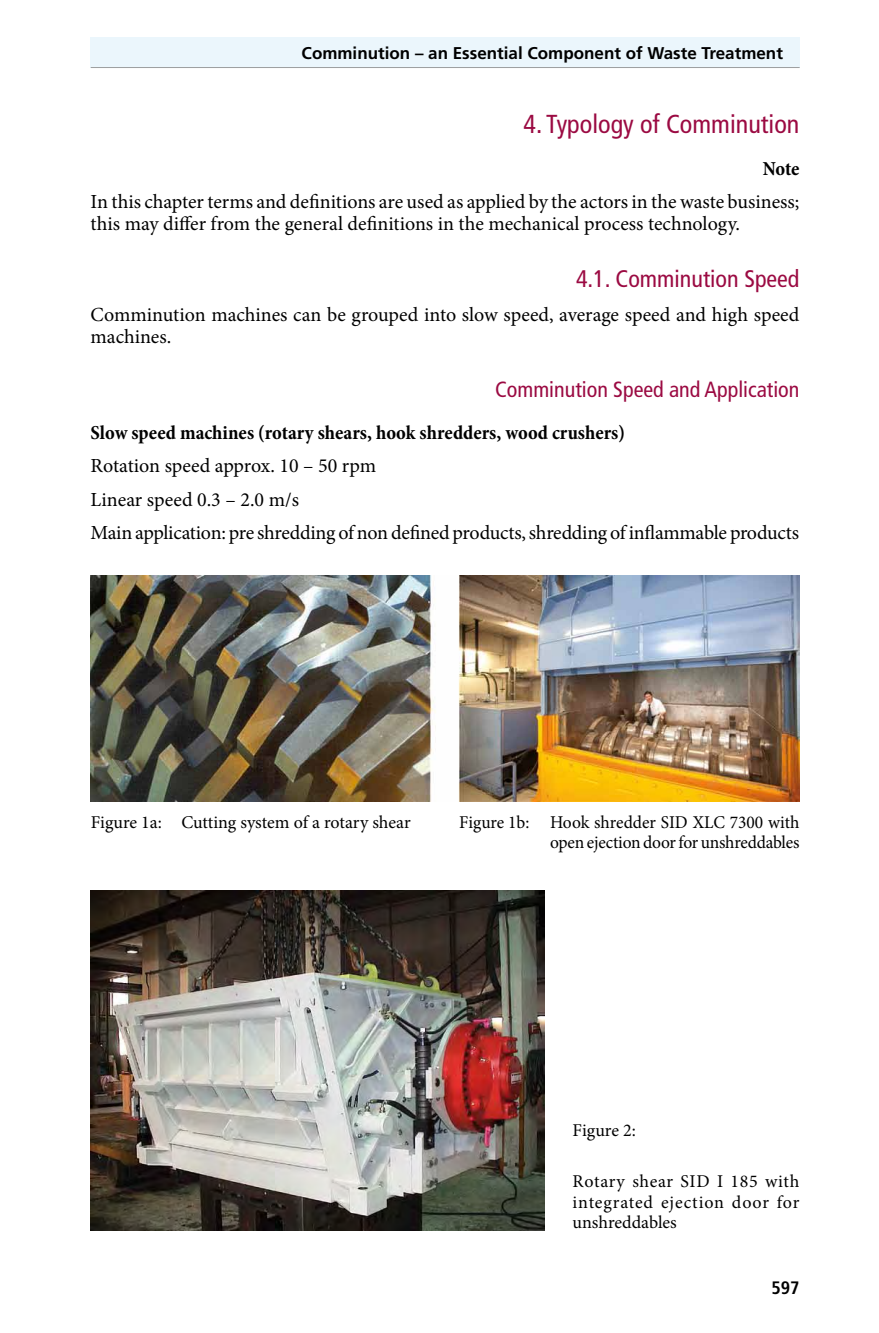
<style>
.page{position:relative;width:879px;height:1333px;background:#fff}
.page>*{position:absolute;margin:0;border:0;box-sizing:border-box;transform-origin:0 0}
.t1{font:condensed 26px "Frutiger";color:#9b0a42}
.t2{font:condensed 24px "Frutiger";color:#9b0a42}
.t3{font:condensed 22px "Frutiger";color:#9b0a42}
.t4{font:20px/22px "Minion Pro";letter-spacing:-.005em;color:#000}
.t5{font:700 condensed 20px "Minion Pro";color:#000}
.t6{font:18px/20px "Minion Pro";color:#000;text-align:justify}
.t7{font:700 condensed 18px "Frutiger";color:#000}
.t8{font:700 17px "Frutiger";color:#000}
</style>
<div class="page">
<div style="left:90px;top:37px;width:709px;height:31px;background:#ebf6fc"></div>
<hr style="left:91px;top:67px;width:708px;height:1px;background:#9c9e9f">
<img style="left:91px;top:575px;width:708px;height:226px">
<img style="left:91px;top:890px;width:453px;height:340px">
<p class="t8" style="left:302px;top:43px;width:483px">Comminution – an Essential Component of Waste Treatment</p>
<h1 class="t1" style="left:523px;top:109px;width:277px">4. Typology of Comminution</h1>
<p class="t5" style="left:763px;top:155px;width:38px">Note</p>
<p class="t4" style="left:91px;top:191px;width:710px">In this chapter terms and definitions are used as applied by the actors in the waste business; this may differ from the general definitions in the mechanical process technology.</p>
<p class="t2" style="left:576px;top:265px;width:225px">4.1. Comminution Speed</p>
<p class="t4" style="left:91px;top:303px;width:710px">Comminution machines can be grouped into slow speed, average speed and high speed machines.</p>
<p class="t3" style="left:495px;top:377px;width:306px">Comminution Speed and Application</p>
<p class="t5" style="left:91px;top:419px;width:536px">Slow speed machines (rotary shears, hook shredders, wood crushers)</p>
<p class="t4" style="left:91px;top:449px;width:710px;line-height:33.4px">Rotation speed approx. 10 – 50 rpm<br>Linear speed 0.3 – 2.0 m/s<br>Main application: pre shredding of non defined products, shredding of inflammable products</p>
<p class="t6" style="left:91px;top:812px;width:321px">Figure 1a: Cutting system of a rotary shear</p>
<p class="t6" style="left:459px;top:812px;width:342px;text-align:right">Figure 1b: Hook shredder SID XLC 7300 with open ejection door for unshreddables</p>
<p class="t6" style="left:572px;top:1120px;width:65px">Figure 2:</p>
<p class="t6" style="left:572px;top:1171px;width:228px">Rotary shear SID I 185 with integrated ejection door for unshreddables</p>
<p class="t7" style="left:771px;top:1276px;width:30px">597</p>
</div>
